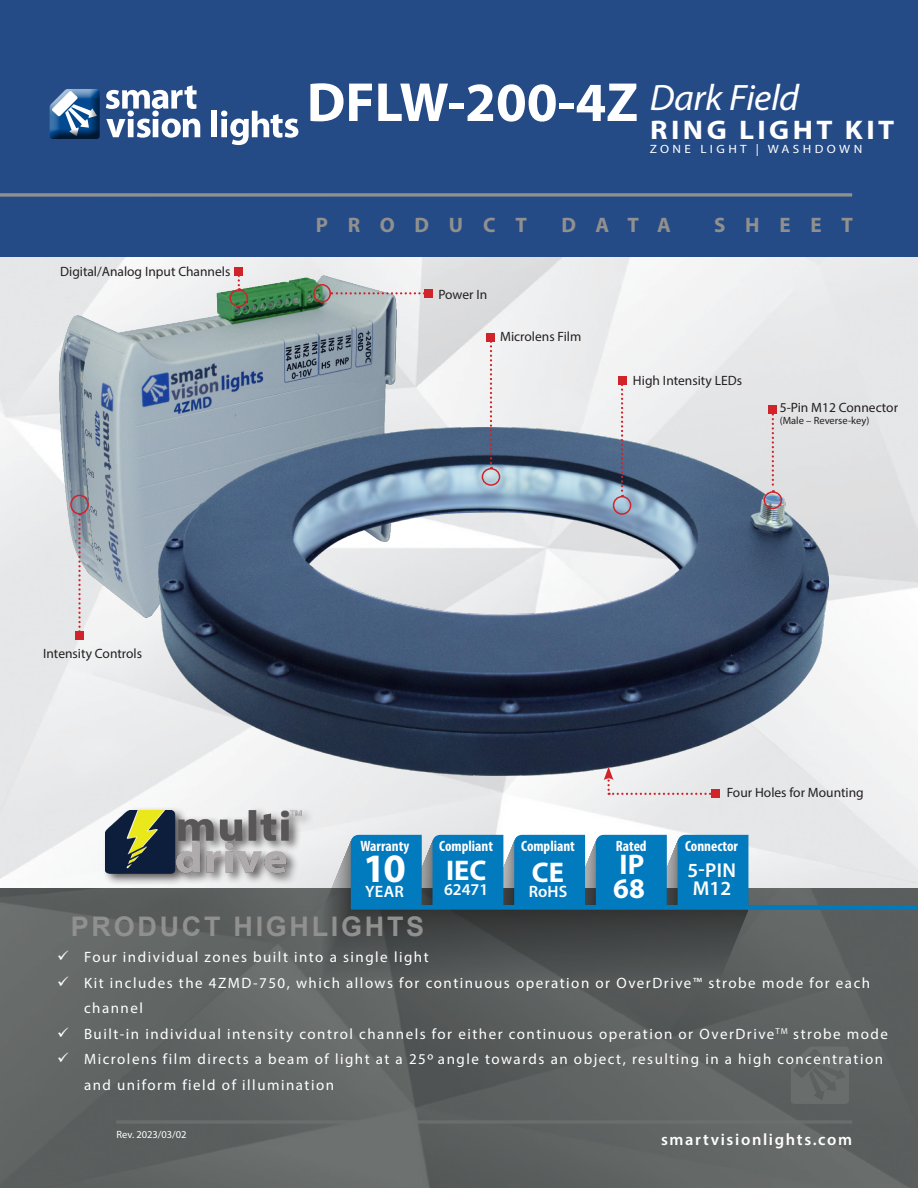
<style>
.page{position:relative;width:918px;height:1188px;background:#fff}
.page>*{position:absolute;margin:0;border:0;box-sizing:border-box;transform-origin:0 0}
.t1{font:700 55.5px "Myriad Pro";color:#fff}
.t2{font:700 40.5px "Myriad Pro";color:#fff}
.t3{font:italic 36.9px "Myriad Pro";letter-spacing:-.01em;color:#fff}
.t4{font:700 28.5px "Myriad Pro";color:#fff}
.t5{font:700 27px "Arial";letter-spacing:.1em;color:#90908f}
.t6{font:700 27px "Myriad Pro";letter-spacing:.115em;color:#fff;scale:1.09 1}
.t7{font:700 21px "Myriad Pro";letter-spacing:.94em;color:#90908f}
.t8{font:600 20.1px "Myriad Pro";letter-spacing:.015em;color:#fff}
.t9{font:600 16.5px "Myriad Pro";letter-spacing:.1em;color:#fff}
.t10{font:15px/25.5px "Myriad Pro";letter-spacing:.1em;color:#fff}
.t11{font:700 condensed 15px "Myriad Pro";color:#fff}
.t12{font:13.5px "Myriad Pro";color:#231f20}
.t13{font:12px "Myriad Pro";letter-spacing:.26em;color:#fff;scale:1.09 1}
.t14{font:10.5px "Myriad Pro";color:#231f20}
.t15{font:10.5px "Myriad Pro";color:#fff}
.s1{font-size:16.5px}
</style>
<div class="page">
<img style="left:0;top:256px;width:918px;height:633px">
<img style="left:59px;top:275px;width:337px;height:343px">
<div style="left:0;top:889px;width:918px;height:299px;background:linear-gradient(to right,#616564,#5d6160)"></div>
<div style="left:0;top:0;width:918px;height:256px;background:#254b87"></div>
<svg style="left:322px;top:835px;width:596px;height:145px;background:#4b7388"></svg>
<hr style="left:116px;top:1120px;width:736px;height:4px;background:#6d716f">
<svg style="left:0;top:193px;width:852px;height:4px;background:#7f848d"></svg>
<svg style="left:791px;top:1047px;width:58px;height:57px;background:#656968"></svg>
<div style="left:102px;top:807px;width:212px;height:78px;background:#231f20;opacity:.75"></div>
<img style="left:106px;top:810px;width:198px;height:64px">
<svg style="left:106px;top:85px;width:94px;height:53px"></svg>
<div style="left:211px;top:111px;width:6px;height:26px;background:#fff"></div>
<svg style="left:221px;top:111px;width:77px;height:34px"></svg>
<div style="left:49px;top:89px;width:54px;height:52px;background:#231f20;opacity:.75"></div>
<img style="left:158px;top:428px;width:670px;height:347px">
<svg style="left:772px;top:414px;width:2px;height:77px"></svg>
<div style="left:768px;top:405px;width:9px;height:9px;background:#d1232a"></div>
<div style="left:764px;top:491px;width:18px;height:18px;border:2px solid #d1232a;border-radius:50%"></div>
<svg style="left:604px;top:767px;width:113px;height:28px"></svg>
<div style="left:711px;top:789px;width:9px;height:9px;background:#d1232a"></div>
<svg style="left:621px;top:385px;width:2px;height:111px"></svg>
<div style="left:618px;top:376px;width:9px;height:9px;background:#d1232a"></div>
<div style="left:613px;top:496px;width:18px;height:19px;border:2px solid #d1232a;border-radius:50%"></div>
<svg style="left:490px;top:342px;width:2px;height:126px"></svg>
<div style="left:486px;top:333px;width:9px;height:9px;background:#d1232a"></div>
<div style="left:482px;top:468px;width:18px;height:18px;border:2px solid #d1232a;border-radius:50%"></div>
<svg style="left:78px;top:515px;width:3px;height:116px"></svg>
<div style="left:75px;top:631px;width:9px;height:9px;background:#d1232a"></div>
<div style="left:70px;top:495px;width:19px;height:20px;border:2px solid #d1232a;border-radius:50%"></div>
<svg style="left:238px;top:276px;width:2px;height:13px"></svg>
<div style="left:234px;top:267px;width:9px;height:9px;background:#d1232a"></div>
<div style="left:230px;top:289px;width:18px;height:18px;border:2px solid #d1232a;border-radius:50%"></div>
<svg style="left:331px;top:292px;width:93px;height:2px"></svg>
<div style="left:424px;top:289px;width:9px;height:9px;background:#d1232a"></div>
<div style="left:313px;top:284px;width:18px;height:19px;border:2px solid #d1232a;border-radius:50%"></div>
<svg style="left:58px;top:951px;width:10px;height:10px"></svg>
<svg style="left:58px;top:976px;width:10px;height:10px"></svg>
<svg style="left:58px;top:1027px;width:10px;height:10px"></svg>
<svg style="left:58px;top:1053px;width:10px;height:10px"></svg>
<p class="t1" style="left:307px;top:66px;width:333px">DFLW-200-4Z</p>
<p class="t3" style="left:650px;top:75px;width:151px">Dark Field</p>
<p class="t6" style="left:650px;top:113px;width:226px">RING LIGHT KIT</p>
<p class="t13" style="left:650px;top:141px;width:196px">ZONE LIGHT | WASHDOWN</p>
<p class="t12" style="left:60px;top:263px;width:172px">Digital/Analog Input Channels</p>
<p class="t7" style="left:316px;top:211px;width:213px">PRODUCT</p>
<p class="t7" style="left:562px;top:211px;width:111px">DATA</p>
<p class="t7" style="left:714px;top:211px;width:140px">SHEET</p>
<p class="t12" style="left:438px;top:286px;width:50px">Power In</p>
<p class="t12" style="left:500px;top:328px;width:83px">Microlens Film</p>
<p class="t12" style="left:633px;top:372px;width:111px">High Intensity LEDs</p>
<p class="t12" style="left:780px;top:399px;width:120px">5-Pin M12 Connector</p>
<p class="t14" style="left:780px;top:414px;width:91px">(Male – Reverse-key)</p>
<p class="t12" style="left:43px;top:646px;width:100px">Intensity Controls</p>
<p class="t11" style="left:360px;top:837px;width:50px">Warranty</p>
<p class="t2" style="left:363px;top:842px;width:44px">10</p>
<p class="t9" style="left:365px;top:881px;width:40px">YEAR</p>
<p class="t11" style="left:439px;top:837px;width:55px">Compliant</p>
<p class="t4" style="left:446px;top:852px;width:42px">IEC</p>
<p class="t9" style="left:444px;top:879px;width:46px">62471</p>
<p class="t11" style="left:521px;top:837px;width:55px">Compliant</p>
<p class="t4" style="left:532px;top:854px;width:34px">CE</p>
<p class="t9" style="left:529px;top:881px;width:40px">RoHS</p>
<p class="t11" style="left:616px;top:837px;width:32px">Rated</p>
<p class="t4" style="left:620px;top:845px;width:26px">IP</p>
<p class="t4" style="left:613px;top:869px;width:33px">68</p>
<p class="t12" style="left:727px;top:784px;width:138px">Four Holes for Mounting</p>
<p class="t11" style="left:685px;top:837px;width:54px">Connector</p>
<p class="t8" style="left:687px;top:857px;width:50px">5-PIN</p>
<p class="t8" style="left:693px;top:875px;width:40px">M12</p>
<p class="t5" style="left:71px;top:907px;width:355px">PRODUCT HIGHLIGHTS</p>
<p class="t10" style="left:84px;top:944px;width:346px">Four individual zones built into a single light</p>
<p class="t10" style="left:84px;top:970px;width:788px">Kit includes the 4ZMD-750, which allows for continuous operation or OverDrive™ strobe mode for each channel</p>
<p class="t10" style="left:84px;top:1021px;width:806px">Built-in individual intensity control channels for either continuous operation or OverDrive<sup>TM</sup> strobe mode</p>
<p class="t10" style="left:84px;top:1046px;width:801px">Microlens film directs a beam of light at a 25<span class="s1">º</span> angle towards an object, resulting in a high concentration and uniform field of illumination</p>
<p class="t15" style="left:117px;top:1128px;width:71px">Rev. 2023/03/02</p>
<p class="t9" style="left:661px;top:1129px;width:193px">smartvisionlights.com</p>
</div>
